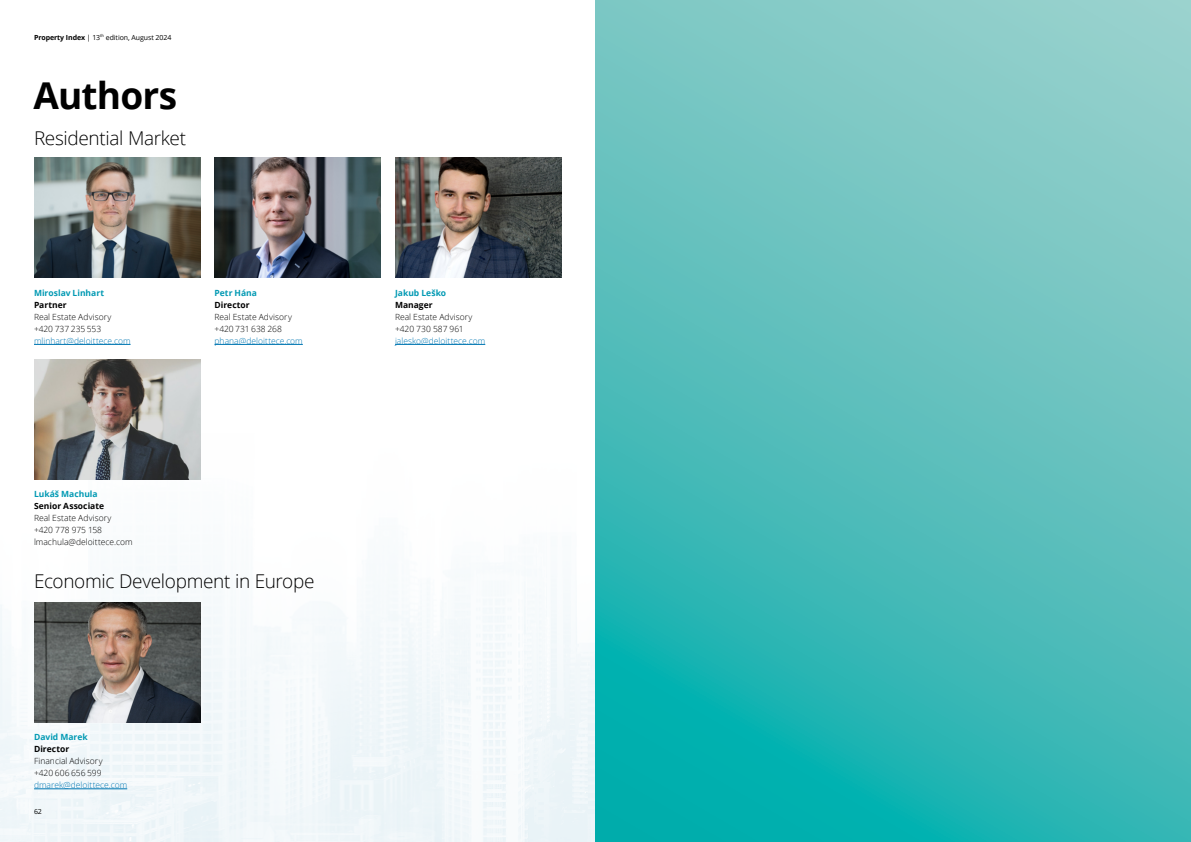
<style>
.page{position:relative;width:1191px;height:842px;background:#fff}
.page>*{position:absolute;margin:0;border:0;box-sizing:border-box;transform-origin:0 0}
.t1{font:700 37px "Open Sans";letter-spacing:-.02em;color:#000}
.t2{font:300 19px "Open Sans";letter-spacing:-.02em;color:#000}
.t3{font:300 8.5px/12px "Open Sans";letter-spacing:.005em;color:#000}
.t4{font:300 8.5px "Open Sans";color:#0077b3}
.t5{font:700 8.5px "Open Sans";color:#0099b3}
.t6{font:700 8.5px "Open Sans";color:#000}
.t7{font:7px "Open Sans";letter-spacing:-.01em;color:#000}
.s1{font-weight:700}
</style>
<div class="page">
<img style="left:0;top:343px;width:595px;height:499px">
<img style="left:395px;top:158px;width:166px;height:120px">
<img style="left:34px;top:602px;width:166px;height:120px">
<img style="left:214px;top:158px;width:167px;height:120px">
<img style="left:34px;top:158px;width:166px;height:120px">
<img style="left:34px;top:359px;width:166px;height:120px">
<hr style="left:34px;top:789px;width:93px;height:1px;background:#0077b3">
<hr style="left:214px;top:344px;width:89px;height:1px;background:#0077b3">
<hr style="left:34px;top:344px;width:97px;height:1px;background:#0077b3">
<hr style="left:395px;top:344px;width:90px;height:1px;background:#0077b3">
<svg style="left:595px;top:0;width:596px;height:842px;background:#56bfbc"></svg>
<p class="t7" style="left:34px;top:32px;width:139px"><span class="s1">Property Index</span> | 13<sup>th</sup> edition, August 2024</p>
<h1 class="t1" style="left:33px;top:70px;width:145px">Authors</h1>
<h2 class="t2" style="left:34px;top:125px;width:153px">Residential Market</h2>
<p class="t5" style="left:34px;top:287px;width:72px">Miroslav Linhart</p>
<p class="t6" style="left:34px;top:299px;width:34px">Partner</p>
<p class="t3" style="left:34px;top:310px;width:79px">Real Estate Advisory +420 737 235 553</p>
<p class="t4" style="left:34px;top:335px;width:98px">mlinhart@deloittece.com</p>
<p class="t5" style="left:214px;top:287px;width:44px">Petr Hána</p>
<p class="t6" style="left:214px;top:299px;width:37px">Director</p>
<p class="t3" style="left:214px;top:310px;width:79px">Real Estate Advisory +420 731 638 268</p>
<p class="t4" style="left:214px;top:335px;width:90px">phana@deloittece.com</p>
<p class="t5" style="left:34px;top:488px;width:65px">Lukáš Machula</p>
<p class="t6" style="left:34px;top:500px;width:72px">Senior Associate</p>
<p class="t3" style="left:34px;top:512px;width:100px">Real Estate Advisory<br>+420 778 975 158 lmachula@deloittece.com</p>
<h2 class="t2" style="left:34px;top:568px;width:282px">Economic Development in Europe</h2>
<p class="t5" style="left:34px;top:731px;width:55px">David Marek</p>
<p class="t6" style="left:34px;top:743px;width:37px">Director</p>
<p class="t3" style="left:34px;top:755px;width:70px">Financial Advisory +420 606 656 599</p>
<p class="t4" style="left:34px;top:779px;width:95px">dmarek@deloittece.com</p>
<p class="t7" style="left:34px;top:807px;width:9px">62</p>
<p class="t5" style="left:395px;top:287px;width:53px">Jakub Leško</p>
<p class="t6" style="left:395px;top:299px;width:39px">Manager</p>
<p class="t3" style="left:395px;top:310px;width:79px">Real Estate Advisory +420 730 587 961</p>
<p class="t4" style="left:395px;top:335px;width:92px">jalesko@deloittece.com</p>
</div>
